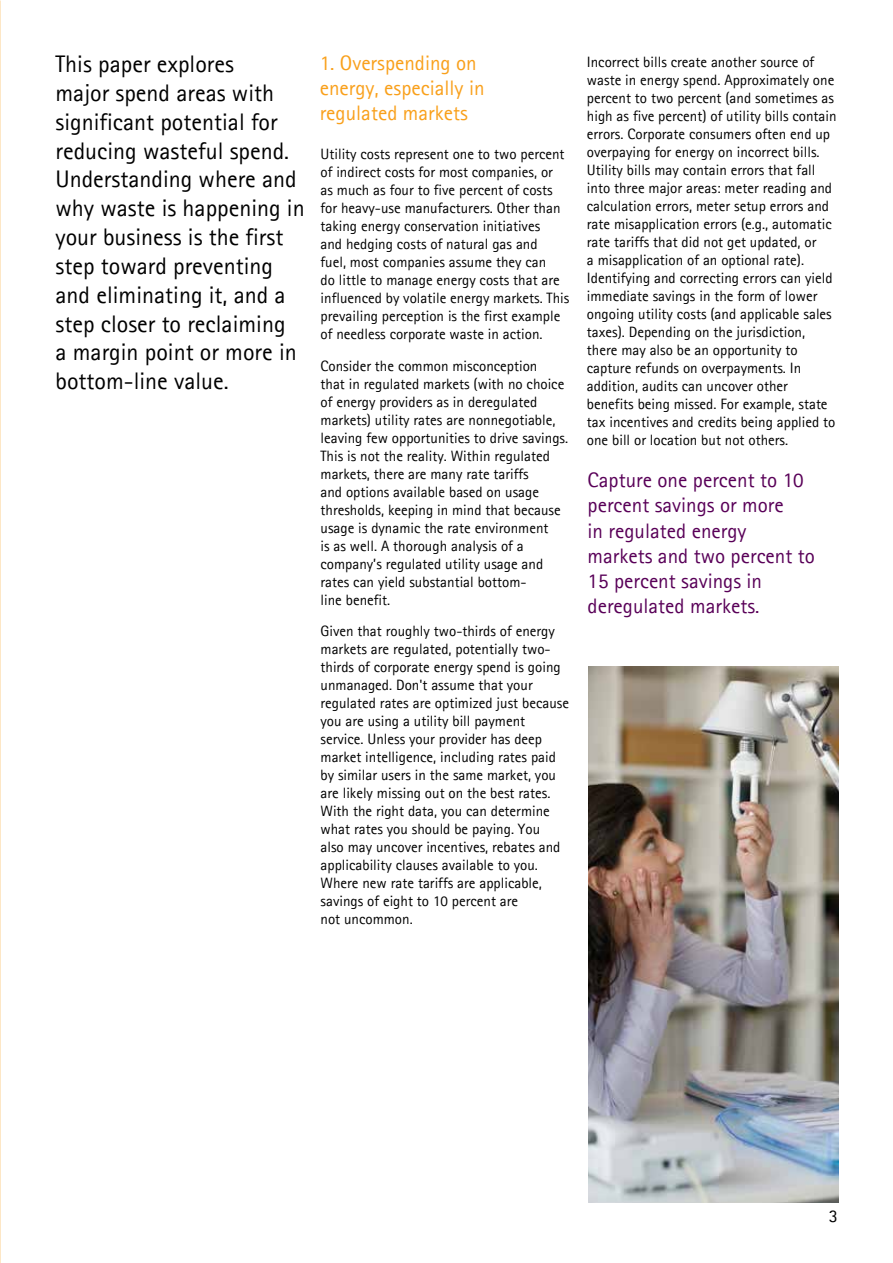
<style>
.page{position:relative;width:893px;height:1263px;background:#fff}
.page>*{position:absolute;margin:0;border:0;box-sizing:border-box;transform-origin:0 0}
.t1{font:24px/28.8px "Agfa Rotis Sans Serif";color:#000}
.t2{font:21px/25.2px "Agfa Rotis Sans Serif";color:#590058}
.t3{font:21px/25.2px "Agfa Rotis Sans Serif";color:#f9a01b}
.t4{font:18px "Agfa Rotis Sans Serif";color:#000}
.t5{font:15px/18px "Agfa Rotis Sans Serif";color:#000}
</style>
<div class="page">
<img style="left:588px;top:667px;width:250px;height:535px">
<p class="t1" style="left:56px;top:49px;width:251px">This paper explores<br>major spend areas with significant potential for reducing wasteful spend.<br>Understanding where and why waste is happening in your business is the first step toward preventing and eliminating it, and a step closer to reclaiming<br>a margin point or more in bottom-line value.</p>
<h2 class="t3" style="left:320px;top:50px;width:166px">1. Overspending on energy, especially in regulated markets</h2>
<p class="t5" style="left:321px;top:145px;width:250px">Utility costs represent one to two percent of indirect costs for most companies, or<br>as much as four to five percent of costs for heavy-use manufacturers. Other than taking energy conservation initiatives<br>and hedging costs of natural gas and<br>fuel, most companies assume they can<br>do little to manage energy costs that are influenced by volatile energy markets. This prevailing perception is the first example of needless corporate waste in action.</p>
<p class="t5" style="left:321px;top:356px;width:249px">Consider the common misconception<br>that in regulated markets (with no choice of energy providers as in deregulated markets) utility rates are nonnegotiable, leaving few opportunities to drive savings.<br>This is not the reality. Within regulated markets, there are many rate tariffs<br>and options available based on usage thresholds, keeping in mind that because usage is dynamic the rate environment<br>is as well. A thorough analysis of a company’s regulated utility usage and rates can yield substantial bottom-<br>line benefit.</p>
<p class="t5" style="left:321px;top:622px;width:250px">Given that roughly two-thirds of energy markets are regulated, potentially two&shy;thirds of corporate energy spend is going unmanaged. Don't assume that your regulated rates are optimized just because you are using a utility bill payment service. Unless your provider has deep market intelligence, including rates paid by similar users in the same market, you are likely missing out on the best rates.<br>With the right data, you can determine what rates you should be paying. You<br>also may uncover incentives, rebates and applicability clauses available to you.<br>Where new rate tariffs are applicable, savings of eight to 10 percent are<br>not uncommon.</p>
<p class="t5" style="left:587px;top:53px;width:251px">Incorrect bills create another source of waste in energy spend. Approximately one percent to two percent (and sometimes as high as five percent) of utility bills contain errors. Corporate consumers often end up overpaying for energy on incorrect bills.<br>Utility bills may contain errors that fall into three major areas: meter reading and calculation errors, meter setup errors and rate misapplication errors (e.g., automatic rate tariffs that did not get updated, or<br>a misapplication of an optional rate).<br>Identifying and correcting errors can yield immediate savings in the form of lower ongoing utility costs (and applicable sales taxes). Depending on the jurisdiction, there may also be an opportunity to capture refunds on overpayments. In addition, audits can uncover other benefits being missed. For example, state tax incentives and credits being applied to one bill or location but not others.</p>
<h2 class="t2" style="left:588px;top:467px;width:229px">Capture one percent to 10 percent savings or more<br>in regulated energy markets and two percent to<br>15 percent savings in deregulated markets.</h2>
<p class="t4" style="left:829px;top:1205px;width:10px">3</p>
</div>
